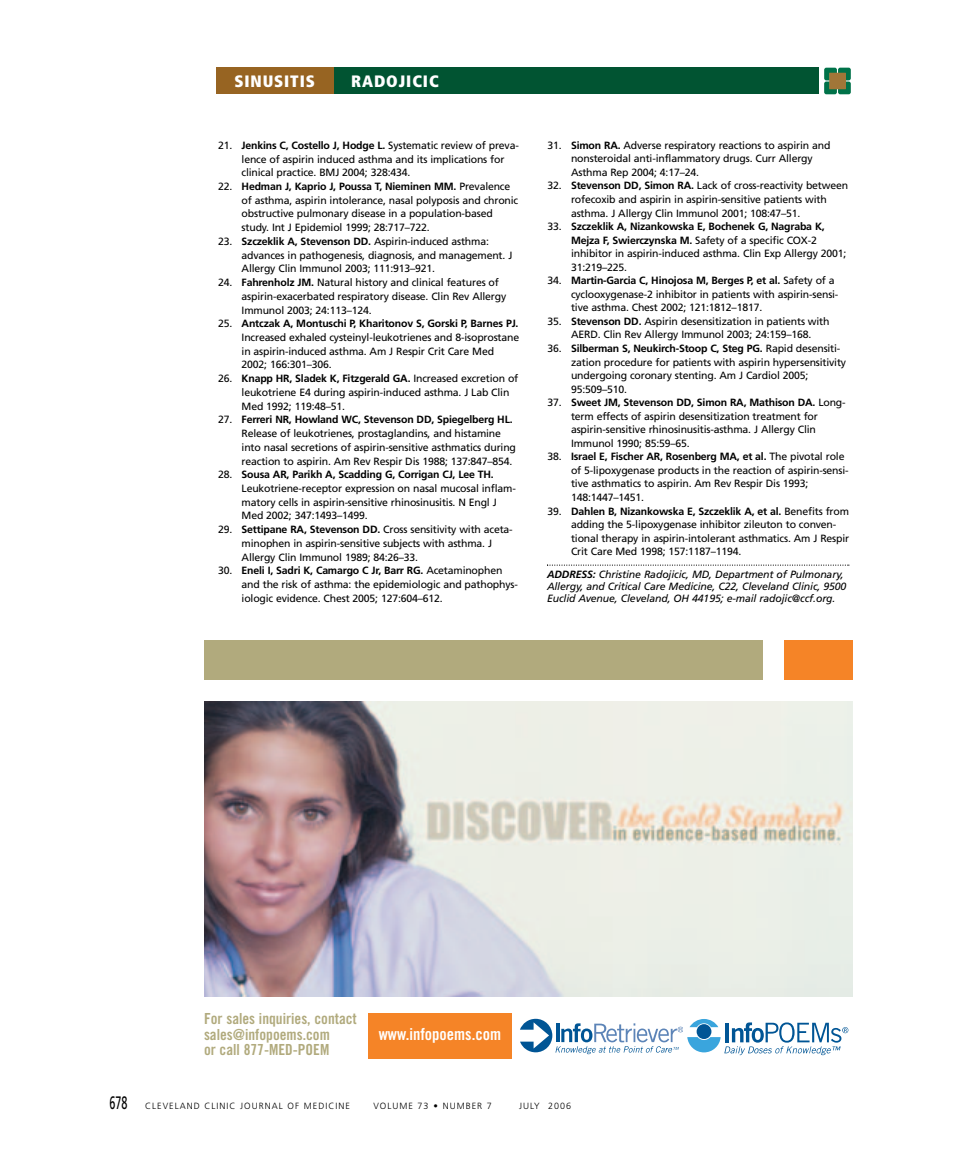
<style>
.page{position:relative;width:959px;height:1161px;background:#fff}
.page>*{position:absolute;margin:0;border:0;box-sizing:border-box;transform-origin:0 0}
.t1{font:900 condensed 16.5px "Frutiger";letter-spacing:.05em;color:#fff}
.t2{font:16.5px "Trade Gothic Bold Cond Twenty";color:#fff}
.t3{font:15.3px/15.3px "Trade Gothic Bold Cond Twenty";color:#b1aa7d}
.t4{font:10.5px/13.6px "Frutiger";letter-spacing:-.015em;color:#000}
.t5{font:italic 10.5px/12px "Frutiger";letter-spacing:-.01em;color:#000}
.t6{font:300 9px "Frutiger";letter-spacing:.11em;color:#000}
.s1{font-weight:700}
.s2{font-weight:400;font-size:18px}
</style>
<div class="page">
<svg style="left:547px;top:565px;width:302px;height:1px"></svg>
<svg style="left:825px;top:67px;width:26px;height:28px"></svg>
<svg style="left:824px;top:68px;width:26px;height:26px"></svg>
<div style="left:829px;top:73px;width:16px;height:16px;background:#a17638"></div>
<div style="left:829px;top:73px;width:16px;height:16px;border:1px solid #a17638"></div>
<div style="left:332px;top:68px;width:487px;height:26px;background:#015432"></div>
<div style="left:216px;top:68px;width:117px;height:26px;background:#976422"></div>
<div style="left:368px;top:1013px;width:144px;height:45px;background:#f58427"></div>
<svg style="left:520px;top:1019px;width:328px;height:36px"></svg>
<img style="left:204px;top:702px;width:648px;height:295px">
<div style="left:783px;top:640px;width:69px;height:39px;background:#f58427"></div>
<div style="left:204px;top:640px;width:558px;height:39px;background:#b1aa7d"></div>
<h1 class="t1" style="left:234px;top:75px;width:82px">SINUSITIS</h1>
<h1 class="t1" style="left:351px;top:75px;width:89px">RADOJICIC</h1>
<p class="t4" style="left:242px;top:139px;width:279px;text-indent:-23px">21. <span class="s1">Jenkins C, Costello J, Hodge L.</span> Systematic review of preva&shy;lence of aspirin induced asthma and its implications for clinical practice. BMJ 2004; 328:434.</p>
<p class="t4" style="left:242px;top:180px;width:278px;text-indent:-23px">22. <span class="s1">Hedman J, Kaprio J, Poussa T, Nieminen MM.</span> Prevalence of asthma, aspirin intolerance, nasal polyposis and chronic obstructive pulmonary disease in a population-based study. Int J Epidemiol 1999; 28:717–722.</p>
<p class="t4" style="left:242px;top:235px;width:272px;text-indent:-23px">23. <span class="s1">Szczeklik A, Stevenson DD.</span> Aspirin-induced asthma: advances in pathogenesis, diagnosis, and management. J<br>Allergy Clin Immunol 2003; 111:913–921.</p>
<p class="t4" style="left:242px;top:276px;width:266px;text-indent:-23px">24. <span class="s1">Fahrenholz JM.</span> Natural history and clinical features of aspirin-exacerbated respiratory disease. Clin Rev Allergy<br>Immunol 2003; 24:113–124.</p>
<p class="t4" style="left:242px;top:318px;width:279px;text-indent:-23px">25. <span class="s1">Antczak A, Montuschi P, Kharitonov S, Gorski P, Barnes PJ.<br></span>Increased exhaled cysteinyl-leukotrienes and 8-isoprostane in aspirin-induced asthma. Am J Respir Crit Care Med 2002; 166:301–306.</p>
<p class="t4" style="left:242px;top:373px;width:278px;text-indent:-23px">26. <span class="s1">Knapp HR, Sladek K, Fitzgerald GA.</span> Increased excretion of leukotriene E4 during aspirin-induced asthma. J Lab Clin<br>Med 1992; 119:48–51.</p>
<p class="t4" style="left:242px;top:414px;width:276px;text-indent:-23px">27. <span class="s1">Ferreri NR, Howland WC, Stevenson DD, Spiegelberg HL.<br></span>Release of leukotrienes, prostaglandins, and histamine into nasal secretions of aspirin-sensitive asthmatics during reaction to aspirin. Am Rev Respir Dis 1988; 137:847–854.</p>
<p class="t4" style="left:242px;top:469px;width:276px;text-indent:-23px">28. <span class="s1">Sousa AR, Parikh A, Scadding G, Corrigan CJ, Lee TH.<br></span>Leukotriene-receptor expression on nasal mucosal inflam&shy;matory cells in aspirin-sensitive rhinosinusitis. N Engl J Med 2002; 347:1493–1499.</p>
<p class="t4" style="left:242px;top:524px;width:273px;text-indent:-23px">29. <span class="s1">Settipane RA, Stevenson DD.</span> Cross sensitivity with aceta&shy;minophen in aspirin-sensitive subjects with asthma. J<br>Allergy Clin Immunol 1989; 84:26–33.</p>
<p class="t4" style="left:242px;top:565px;width:278px;text-indent:-23px">30. <span class="s1">Eneli I, Sadri K, Camargo C Jr, Barr RG.</span> Acetaminophen and the risk of asthma: the epidemiologic and pathophys&shy;iologic evidence. Chest 2005; 127:604–612.</p>
<p class="t4" style="left:571px;top:139px;width:261px;text-indent:-23px">31. <span class="s1">Simon RA.</span> Adverse respiratory reactions to aspirin and nonsteroidal anti-inflammatory drugs. Curr Allergy<br>Asthma Rep 2004; 4:17–24.</p>
<p class="t4" style="left:571px;top:180px;width:279px;text-indent:-23px">32. <span class="s1">Stevenson DD, Simon RA.</span> Lack of cross-reactivity between rofecoxib and aspirin in aspirin-sensitive patients with asthma. J Allergy Clin Immunol 2001; 108:47–51.</p>
<p class="t4" style="left:571px;top:221px;width:277px;text-indent:-23px">33. <span class="s1">Szczeklik A, Nizankowska E, Bochenek G, Nagraba K, Mejza F, Swierczynska M.</span> Safety of a specific COX-2 inhibitor in aspirin-induced asthma. Clin Exp Allergy 2001; 31:219–225.</p>
<p class="t4" style="left:571px;top:275px;width:269px;text-indent:-23px">34. <span class="s1">Martin-Garcia C, Hinojosa M, Berges P, et al.</span> Safety of a cyclooxygenase-2 inhibitor in patients with aspirin-sensi&shy;tive asthma. Chest 2002; 121:1812–1817.</p>
<p class="t4" style="left:547px;top:315px;width:283px;text-align:center">35. <span class="s1">Stevenson DD.</span> Aspirin desensitization in patients with<br>AERD. Clin Rev Allergy Immunol 2003; 24:159–168.</p>
<p class="t4" style="left:571px;top:342px;width:277px;text-indent:-23px">36. <span class="s1">Silberman S, Neukirch-Stoop C, Steg PG.</span> Rapid desensiti&shy;zation procedure for patients with aspirin hypersensitivity undergoing coronary stenting. Am J Cardiol 2005; 95:509–510.</p>
<p class="t4" style="left:571px;top:397px;width:276px;text-indent:-23px">37. <span class="s1">Sweet JM, Stevenson DD, Simon RA, Mathison DA.</span> Long&shy;term effects of aspirin desensitization treatment for aspirin-sensitive rhinosinusitis-asthma. J Allergy Clin Immunol 1990; 85:59–65.</p>
<p class="t4" style="left:571px;top:451px;width:279px;text-indent:-23px">38. <span class="s1">Israel E, Fischer AR, Rosenberg MA, et al.</span> The pivotal role of 5-lipoxygenase products in the reaction of aspirin-sensi&shy;tive asthmatics to aspirin. Am Rev Respir Dis 1993; 148:1447–1451.</p>
<p class="t4" style="left:571px;top:505px;width:280px;text-indent:-23px">39. <span class="s1">Dahlen B, Nizankowska E, Szczeklik A, et al.</span> Benefits from adding the 5-lipoxygenase inhibitor zileuton to conven&shy;tional therapy in aspirin-intolerant asthmatics. Am J Respir Crit Care Med 1998; 157:1187–1194.</p>
<p class="t5" style="left:547px;top:569px;width:301px"><span class="s1">ADDRESS:</span> Christine Radojicic, MD, Department of Pulmonary,<br>Allergy, and Critical Care Medicine, C22, Cleveland Clinic, 9500<br>Euclid Avenue, Cleveland, OH 44195; e-mail radojic@ccf.org.</p>
<h2 class="t3" style="left:204px;top:1011px;width:154px">For sales inquiries, contact sales@infopoems.com<br>or call 877-MED-POEM</h2>
<h1 class="t2" style="left:379px;top:1024px;width:124px">www.infopoems.com</h1>
<p class="t6" style="left:110px;top:1102px;width:242px"><span class="s2">678</span> CLEVELAND CLINIC JOURNAL OF MEDICINE</p>
<p class="t6" style="left:373px;top:1102px;width:120px">VOLUME 73 • NUMBER 7</p>
<p class="t6" style="left:519px;top:1102px;width:54px">JULY 2006</p>
</div>
